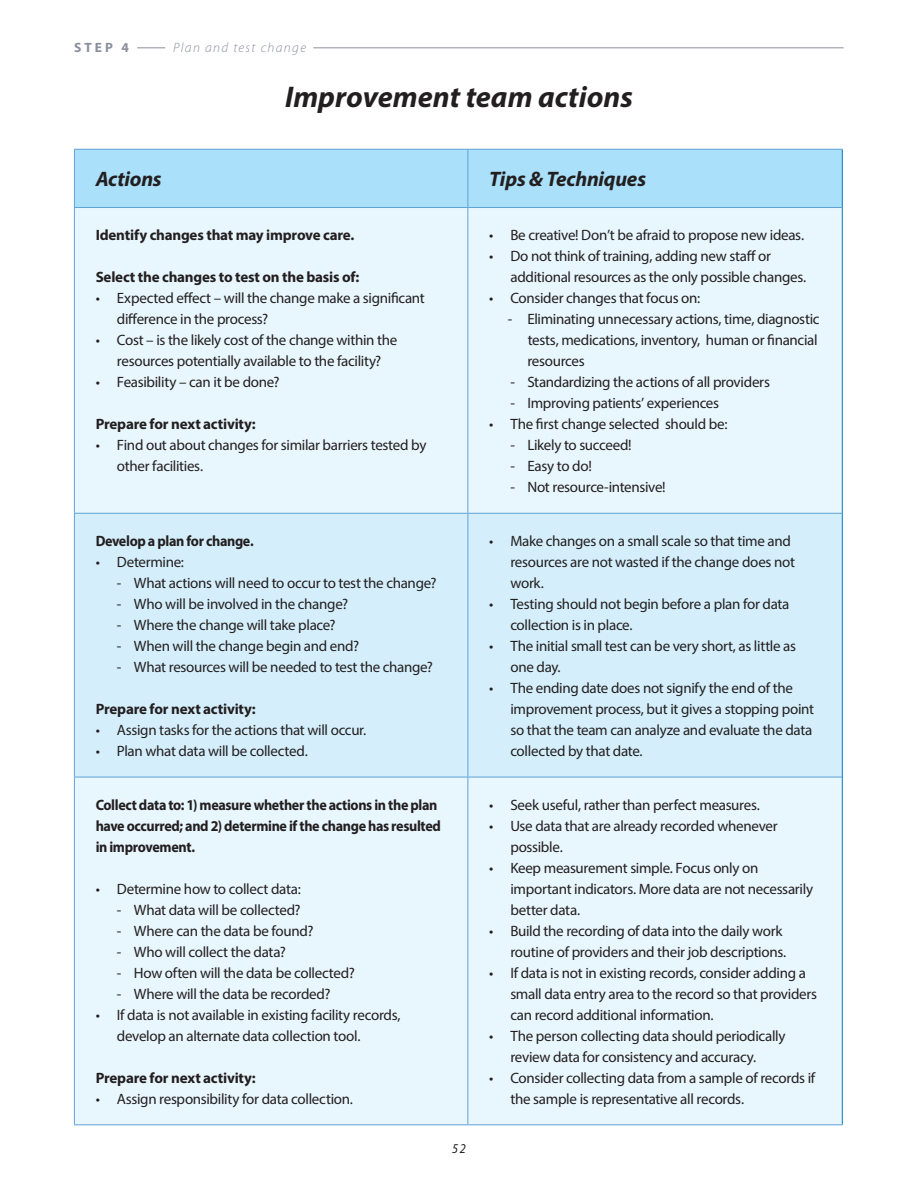
<style>
.page{position:relative;width:918px;height:1188px;background:#fff}
.page>*{position:absolute;margin:0;border:0;box-sizing:border-box;transform-origin:0 0}
.Heading_black_1a{font:italic 700 30px "Myriad Pro";color:#231f20}
.Heading_3_black{font:italic 700 21px "Myriad Pro";letter-spacing:-.01em;color:#231f20}
.Body_text_bullet_poi{font:15px/21px "Myriad Pro";letter-spacing:-.02em;color:#231f20}
.Heading_4_bullet_bla{font:700 15px "Myriad Pro";letter-spacing:-.015em;color:#231f20}
.Heading_4_bullet_bla-2{font:700 15px/21px "Myriad Pro";letter-spacing:-.015em;color:#231f20;scale:.94 1}
.Heading_1{font:italic 300 13.5px "Myriad Pro";letter-spacing:.1em;color:#8a8f9d}
.Heading_1-2{font:700 13.5px "Myriad Pro";color:#8a8f9d}
.t1{font:italic 13.5px "Myriad Pro";color:#231f20;scale:.91 1}
</style>
<div class="page">
<div style="left:75px;top:150px;width:767px;height:57px;background:#aae0f9"></div>
<div style="left:75px;top:208px;width:767px;height:916px;background:#e8f6fd"></div>
<div style="left:75px;top:514px;width:767px;height:263px;background:#d4effb"></div>
<hr style="left:74px;top:149px;width:394px;height:1px;background:#60a3d8">
<hr style="left:74px;top:150px;width:1px;height:57px;background:#60a3d8">
<hr style="left:468px;top:149px;width:375px;height:1px;background:#60a3d8">
<hr style="left:467px;top:150px;width:1px;height:57px;background:#60a3d8">
<hr style="left:74px;top:207px;width:394px;height:1px;background:#60a3d8">
<hr style="left:74px;top:208px;width:1px;height:305px;background:#60a3d8">
<hr style="left:468px;top:207px;width:374px;height:1px;background:#60a3d8">
<hr style="left:467px;top:208px;width:1px;height:305px;background:#60a3d8">
<hr style="left:74px;top:513px;width:394px;height:1px;background:#60a3d8">
<hr style="left:74px;top:514px;width:1px;height:263px;background:#60a3d8">
<hr style="left:468px;top:513px;width:374px;height:1px;background:#60a3d8">
<hr style="left:467px;top:514px;width:1px;height:263px;background:#60a3d8">
<hr style="left:74px;top:777px;width:394px;height:1px;background:#60a3d8">
<hr style="left:74px;top:777px;width:1px;height:347px;background:#60a3d8">
<hr style="left:468px;top:777px;width:374px;height:1px;background:#60a3d8">
<hr style="left:467px;top:777px;width:1px;height:347px;background:#60a3d8">
<hr style="left:74px;top:1124px;width:394px;height:1px;background:#60a3d8">
<hr style="left:468px;top:1124px;width:375px;height:1px;background:#60a3d8">
<hr style="left:842px;top:150px;width:1px;height:58px;background:#007ec5">
<hr style="left:842px;top:208px;width:1px;height:305px;background:#007ec5">
<hr style="left:842px;top:513px;width:1px;height:264px;background:#007ec5">
<hr style="left:842px;top:777px;width:1px;height:347px;background:#007ec5">
<svg style="left:137px;top:48px;width:28px;height:1px"></svg>
<hr style="left:313px;top:48px;width:531px;height:1px;background:#8a8f9d">
<p class="Heading_1-2" style="left:74px;top:38px;width:56px">STEP 4</p>
<p class="Heading_1" style="left:173px;top:39px;width:134px">Plan and test change</p>
<p class="Heading_black_1a" style="left:285px;top:78px;width:349px">Improvement team actions</p>
<p class="Heading_3_black" style="left:96px;top:166px;width:67px">Actions</p>
<p class="Heading_3_black" style="left:489px;top:166px;width:158px">Tips &amp; Techniques</p>
<p class="Heading_4_bullet_bla" style="left:96px;top:225px;width:260px">Identify changes that may improve care.</p>
<p class="Heading_4_bullet_bla" style="left:96px;top:267px;width:265px">Select the changes to test on the basis of:</p>
<p class="Body_text_bullet_poi" style="left:117px;top:287px;width:309px;text-indent:-21px">• Expected effect – will the change make a significant difference in the process?</p>
<p class="Body_text_bullet_poi" style="left:96px;top:329px;width:303px;text-align:center">• Cost – is the likely cost of the change within the resources potentially available to the facility?</p>
<p class="Body_text_bullet_poi" style="left:96px;top:371px;width:186px">• Feasibility – can it be done?</p>
<p class="Heading_4_bullet_bla" style="left:96px;top:414px;width:162px">Prepare for next activity:</p>
<p class="Body_text_bullet_poi" style="left:117px;top:434px;width:311px;text-indent:-21px">• Find out about changes for similar barriers tested by other facilities.</p>
<p class="Body_text_bullet_poi" style="left:489px;top:224px;width:316px">• Be creative! Don’t be afraid to propose new ideas.</p>
<p class="Body_text_bullet_poi" style="left:510px;top:245px;width:297px;text-indent:-21px">• Do not think of training, adding new staff or additional resources as the only possible changes.</p>
<p class="Body_text_bullet_poi" style="left:489px;top:287px;width:213px">• Consider changes that focus on:</p>
<p class="Body_text_bullet_poi" style="left:508px;top:308px;width:313px">- Eliminating unnecessary actions, time, diagnostic</p>
<p class="Body_text_bullet_poi" style="left:527px;top:329px;width:292px">tests, medications, inventory, human or financial resources</p>
<p class="Body_text_bullet_poi" style="left:510px;top:371px;width:261px">- Standardizing the actions of all providers</p>
<p class="Body_text_bullet_poi" style="left:510px;top:392px;width:210px">- Improving patients’ experiences</p>
<p class="Body_text_bullet_poi" style="left:489px;top:413px;width:240px">• The first change selected should be:</p>
<p class="Body_text_bullet_poi" style="left:510px;top:434px;width:123px">- Likely to succeed!</p>
<p class="Body_text_bullet_poi" style="left:510px;top:455px;width:83px">- Easy to do!</p>
<p class="Body_text_bullet_poi" style="left:510px;top:476px;width:157px">- Not resource-intensive!</p>
<p class="Heading_4_bullet_bla-2" style="left:96px;top:530px;width:170px">Develop a plan for change.</p>
<p class="Body_text_bullet_poi" style="left:96px;top:551px;width:90px">• Determine:</p>
<p class="Body_text_bullet_poi" style="left:117px;top:572px;width:321px">- What actions will need to occur to test the change?</p>
<p class="Body_text_bullet_poi" style="left:117px;top:593px;width:233px">- Who will be involved in the change?</p>
<p class="Body_text_bullet_poi" style="left:117px;top:614px;width:220px">- Where the change will take place?</p>
<p class="Body_text_bullet_poi" style="left:117px;top:635px;width:244px">- When will the change begin and end?</p>
<p class="Body_text_bullet_poi" style="left:117px;top:656px;width:318px">- What resources will be needed to test the change?</p>
<p class="Heading_4_bullet_bla" style="left:96px;top:699px;width:162px">Prepare for next activity:</p>
<p class="Body_text_bullet_poi" style="left:96px;top:719px;width:272px">• Assign tasks for the actions that will occur.</p>
<p class="Body_text_bullet_poi" style="left:96px;top:740px;width:214px">• Plan what data will be collected.</p>
<p class="Heading_4_bullet_bla-2" style="left:96px;top:794px;width:369px">Collect data to: 1) measure whether the actions in the plan have occurred; and 2) determine if the change has resulted in improvement.</p>
<p class="Body_text_bullet_poi" style="left:96px;top:878px;width:207px">• Determine how to collect data:</p>
<p class="Body_text_bullet_poi" style="left:117px;top:899px;width:185px">- What data will be collected?</p>
<p class="Body_text_bullet_poi" style="left:117px;top:920px;width:198px">- Where can the data be found?</p>
<p class="Body_text_bullet_poi" style="left:117px;top:941px;width:170px">- Who will collect the data?</p>
<p class="Body_text_bullet_poi" style="left:117px;top:962px;width:239px">- How often will the data be collected?</p>
<p class="Body_text_bullet_poi" style="left:117px;top:983px;width:215px">- Where will the data be recorded?</p>
<p class="Body_text_bullet_poi" style="left:117px;top:1004px;width:285px;text-indent:-21px">• If data is not available in existing facility records, develop an alternate data collection tool.</p>
<p class="Heading_4_bullet_bla" style="left:96px;top:1068px;width:162px">Prepare for next activity:</p>
<p class="Body_text_bullet_poi" style="left:96px;top:1088px;width:259px">• Assign responsibility for data collection.</p>
<p class="t1" style="left:452px;top:1140px;width:17px">52</p>
<p class="Body_text_bullet_poi" style="left:510px;top:530px;width:286px;text-indent:-21px">• Make changes on a small scale so that time and resources are not wasted if the change does not work.</p>
<p class="Body_text_bullet_poi" style="left:510px;top:593px;width:281px;text-indent:-21px">• Testing should not begin before a plan for data collection is in place.</p>
<p class="Body_text_bullet_poi" style="left:510px;top:635px;width:287px;text-indent:-21px">• The initial small test can be very short, as little as one day.</p>
<p class="Body_text_bullet_poi" style="left:510px;top:677px;width:305px;text-indent:-21px">• The ending date does not signify the end of the improvement process, but it gives a stopping point so that the team can analyze and evaluate the data collected by that date.</p>
<p class="Body_text_bullet_poi" style="left:489px;top:794px;width:272px">• Seek useful, rather than perfect measures.</p>
<p class="Body_text_bullet_poi" style="left:510px;top:815px;width:269px;text-indent:-21px">• Use data that are already recorded whenever possible.</p>
<p class="Body_text_bullet_poi" style="left:510px;top:857px;width:304px;text-indent:-21px">• Keep measurement simple. Focus only on important indicators. More data are not necessarily better data.</p>
<p class="Body_text_bullet_poi" style="left:489px;top:920px;width:299px;text-align:right">• Build the recording of data into the daily work routine of providers and their job descriptions.</p>
<p class="Body_text_bullet_poi" style="left:510px;top:962px;width:308px;text-indent:-21px">• If data is not in existing records, consider adding a small data entry area to the record so that providers can record additional information.</p>
<p class="Body_text_bullet_poi" style="left:489px;top:1025px;width:298px;text-align:center">• The person collecting data should periodically review data for consistency and accuracy.</p>
<p class="Body_text_bullet_poi" style="left:510px;top:1067px;width:306px;text-indent:-21px">• Consider collecting data from a sample of records if the sample is representative all records.</p>
</div>
